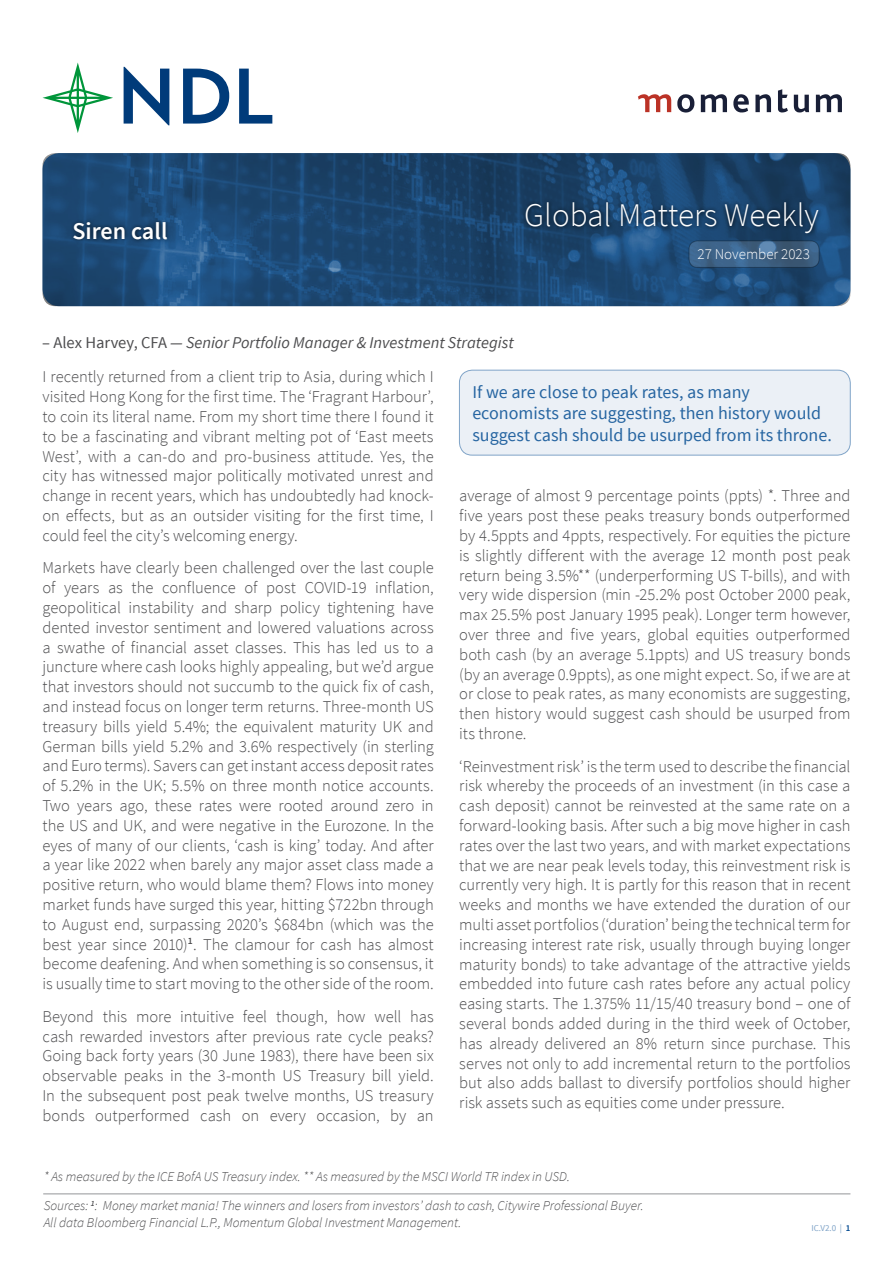
<style>
.page{position:relative;width:893px;height:1263px;background:#fff}
.page>*{position:absolute;margin:0;border:0;box-sizing:border-box;transform-origin:0 0}
.t1{font:300 33px "Source Sans Pro";color:#fff}
.t2{font:600 24px "Source Sans Pro";color:#fff}
.t3{font:18px/21.6px "Source Sans Pro";color:#2665a1}
.t4{font:300 16.5px/19.8px "Source Sans Pro";letter-spacing:-.005em;color:#4d4d4f;text-align:justify}
.t5{font:italic 16.5px "Source Sans Pro";color:#4d4d4f}
.t6{font:300 15px "Source Sans Pro";color:#fff}
.t7{font:italic 300 13.5px/16.2px "Source Sans Pro";color:#4d4d4f}
.t8{font:9px "Source Sans Pro";color:#80a4c8}
.s1{font-style:normal}
.s2{font-weight:600;color:#004990}
</style>
<div class="page">
<svg style="left:638px;top:94px;width:33px;height:18px"></svg>
<svg style="left:701px;top:94px;width:26px;height:18px"></svg>
<svg style="left:733px;top:94px;width:16px;height:18px"></svg>
<svg style="left:755px;top:94px;width:16px;height:18px"></svg>
<svg style="left:778px;top:89px;width:10px;height:23px"></svg>
<svg style="left:794px;top:95px;width:15px;height:17px"></svg>
<svg style="left:816px;top:94px;width:26px;height:18px"></svg>
<svg style="left:677px;top:94px;width:17px;height:19px"></svg>
<svg style="left:43px;top:63px;width:70px;height:70px"></svg>
<svg style="left:124px;top:67px;width:45px;height:58px"></svg>
<svg style="left:183px;top:69px;width:46px;height:55px"></svg>
<svg style="left:239px;top:69px;width:33px;height:55px"></svg>
<svg style="left:43px;top:153px;width:807px;height:153px;background:#1c4873"></svg>
<div style="left:522px;top:199px;width:301px;height:39px;background:#000;opacity:.75"></div>
<svg style="left:689px;top:241px;width:130px;height:26px;background:#3e6286"></svg>
<div style="left:689px;top:241px;width:130px;height:27px;border:1px solid #000;border-radius:9px"></div>
<div style="left:70px;top:218px;width:102px;height:25px;background:#000;opacity:.75"></div>
<hr style="left:43px;top:1193px;width:807px;height:1px;background:#939598">
<div style="left:459px;top:370px;width:391px;height:85px;background:#ebf0f6;border-radius:13px"></div>
<div style="left:459px;top:370px;width:391px;height:85px;border:1px solid #80a4c8;border-radius:13px"></div>
<h2 class="t2" style="left:73px;top:216px;width:97px">Siren call</h2>
<h1 class="t1" style="left:524px;top:195px;width:296px">Global Matters Weekly</h1>
<p class="t6" style="left:697px;top:245px;width:114px">27 November 2023</p>
<p class="t5" style="left:42px;top:332px;width:473px"><span class="s1">– Alex Harvey, CFA</span> — Senior Portfolio Manager &amp; Investment Strategist</p>
<p class="t4" style="left:43px;top:367px;width:393px">I recently returned from a client trip to Asia, during which I visited Hong Kong for the first time. The ‘Fragrant Harbour’, to coin its literal name. From my short time there I found it to be a fascinating and vibrant melting pot of ‘East meets West’, with a can-do and pro-business attitude. Yes, the city has witnessed major politically motivated unrest and change in recent years, which has undoubtedly had knock&shy;on effects, but as an outsider visiting for the first time, I could feel the city’s welcoming energy.</p>
<p class="t4" style="left:43px;top:558px;width:393px">Markets have clearly been challenged over the last couple of years as the confluence of post COVID-19 inflation, geopolitical instability and sharp policy tightening have dented investor sentiment and lowered valuations across a swathe of financial asset classes. This has led us to a juncture where cash looks highly appealing, but we’d argue that investors should not succumb to the quick fix of cash, and instead focus on longer term returns. Three-month US treasury bills yield 5.4%; the equivalent maturity UK and German bills yield 5.2% and 3.6% respectively (in sterling and Euro terms). Savers can get instant access deposit rates of 5.2% in the UK; 5.5% on three month notice accounts.<br>Two years ago, these rates were rooted around zero in the US and UK, and were negative in the Eurozone. In the eyes of many of our clients, ‘cash is king’ today. And after a year like 2022 when barely any major asset class made a positive return, who would blame them? Flows into money market funds have surged this year, hitting $722bn through to August end, surpassing 2020’s $684bn (which was the best year since 2010)<sup>1</sup>. The clamour for cash has almost become deafening. And when something is so consensus, it is usually time to start moving to the other side of the room.</p>
<p class="t4" style="left:43px;top:1006px;width:393px">Beyond this more intuitive feel though, how well has cash rewarded investors after previous rate cycle peaks?<br>Going back forty years (30 June 1983), there have been six observable peaks in the 3-month US Treasury bill yield.<br>In the subsequent post peak twelve months, US treasury bonds outperformed cash on every occasion, by an</p>
<p class="t3" style="left:472px;top:381px;width:361px">If we are close to peak rates, as many economists are suggesting, then history would suggest cash should be usurped from its throne.</p>
<p class="t4" style="left:459px;top:486px;width:393px">average of almost 9 percentage points (ppts) *. Three and five years post these peaks treasury bonds outperformed by 4.5ppts and 4ppts, respectively. For equities the picture is slightly different with the average 12 month post peak return being 3.5%** (underperforming US T-bills), and with very wide dispersion (min -25.2% post October 2000 peak, max 25.5% post January 1995 peak). Longer term however, over three and five years, global equities outperformed both cash (by an average 5.1ppts) and US treasury bonds (by an average 0.9ppts), as one might expect. So, if we are at or close to peak rates, as many economists are suggesting, then history would suggest cash should be usurped from its throne.</p>
<p class="t4" style="left:459px;top:756px;width:393px">‘Reinvestment risk’ is the term used to describe the financial risk whereby the proceeds of an investment (in this case a cash deposit) cannot be reinvested at the same rate on a forward-looking basis. After such a big move higher in cash rates over the last two years, and with market expectations that we are near peak levels today, this reinvestment risk is currently very high. It is partly for this reason that in recent weeks and months we have extended the duration of our multi asset portfolios (‘duration’ being the technical term for increasing interest rate risk, usually through buying longer maturity bonds) to take advantage of the attractive yields embedded into future cash rates before any actual policy easing starts. The 1.375% 11/15/40 treasury bond – one of several bonds added during in the third week of October, has already delivered an 8% return since purchase. This serves not only to add incremental return to the portfolios but also adds ballast to diversify portfolios should higher risk assets such as equities come under pressure.</p>
<p class="t7" style="left:44px;top:1168px;width:528px">* As measured by the ICE BofA US Treasury index. ** As measured by the MSCI World TR index in USD.</p>
<p class="t7" style="left:44px;top:1198px;width:602px">Sources: <sup>1</sup>: Money market mania! The winners and losers from investors’ dash to cash, Citywire Professional Buyer.<br>All data Bloomberg Financial L.P., Momentum Global Investment Management.</p>
<p class="t8" style="left:811px;top:1223px;width:41px">IC.V2.0 | <span class="s2">1</span></p>
</div>
